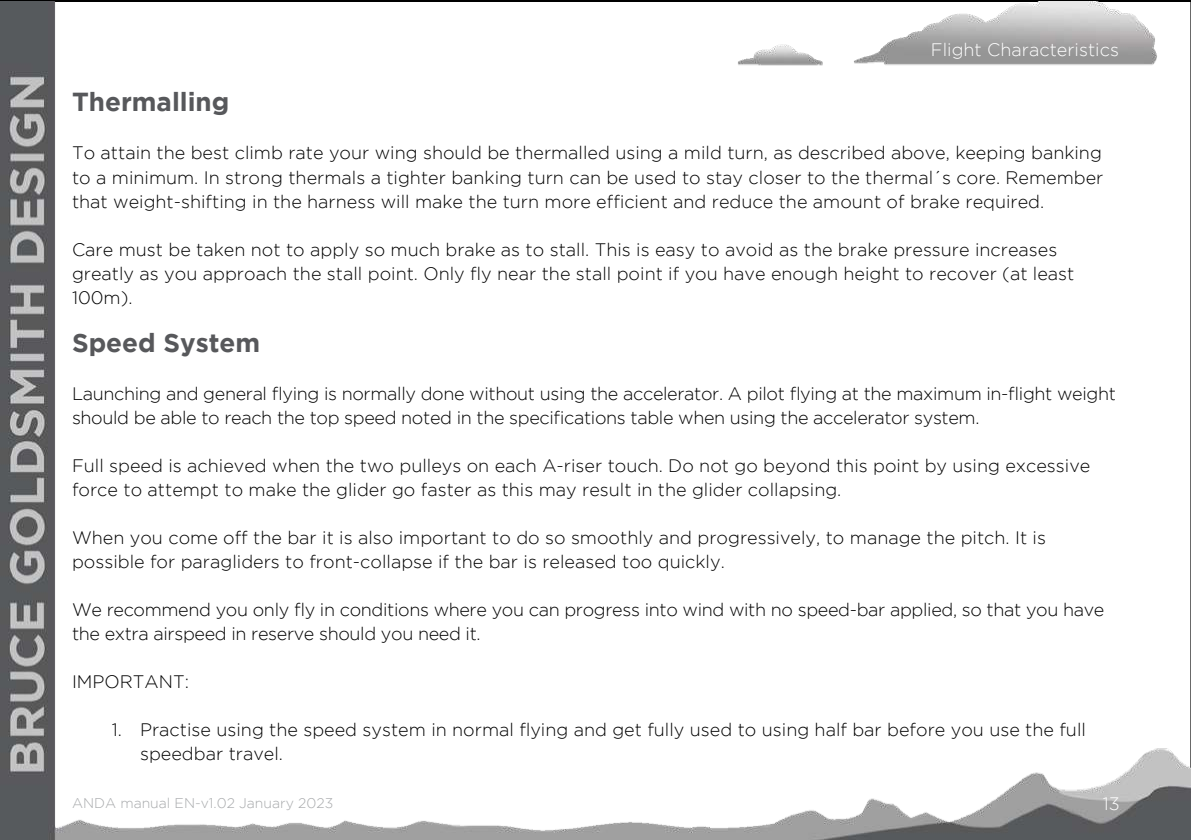
<style>
.page{position:relative;width:1191px;height:840px;background:#fff}
.page>*{position:absolute;margin:0;border:0;box-sizing:border-box;transform-origin:0 0}
.t1{font:700 26px "Gotham";color:#57585b}
.t2{font:300 18px/24px "Gotham";color:#000}
.t3{font:300 18px/24px "Gotham";letter-spacing:-.02em;color:#000}
.t4{font:300 18px "Gotham";color:#fff}
.t5{font:300 14px "Gotham";color:#a7a9ab}
</style>
<div class="page">
<img style="left:0;top:1px;width:1191px;height:838px">
<p class="t4" style="left:931px;top:39px;width:189px">Flight Characteristics</p>
<h1 class="t1" style="left:72px;top:91px;width:159px">Thermalling</h1>
<p class="t2" style="left:72px;top:141px;width:1033px;text-align:justify">To attain the best climb rate your wing should be thermalled using a mild turn, as described above, keeping banking to a minimum. In strong thermals a tighter banking turn can be used to stay closer to the thermal´s core. Remember that weight-shifting in the harness will make the turn more efficient and reduce the amount of brake required.</p>
<p class="t2" style="left:72px;top:237px;width:1004px">Care must be taken not to apply so much brake as to stall. This is easy to avoid as the brake pressure increases greatly as you approach the stall point. Only fly near the stall point if you have enough height to recover (at least<br>100m).</p>
<h1 class="t1" style="left:72px;top:331px;width:190px">Speed System</h1>
<p class="t3" style="left:72px;top:381px;width:1045px">Launching and general flying is normally done without using the accelerator. A pilot flying at the maximum in-flight weight should be able to reach the top speed noted in the specifications table when using the accelerator system.</p>
<p class="t2" style="left:72px;top:453px;width:1019px">Full speed is achieved when the two pulleys on each A-riser touch. Do not go beyond this point by using excessive force to attempt to make the glider go faster as this may result in the glider collapsing.</p>
<p class="t2" style="left:72px;top:525px;width:975px">When you come off the bar it is also important to do so smoothly and progressively, to manage the pitch. It is possible for paragliders to front-collapse if the bar is released too quickly.</p>
<p class="t3" style="left:72px;top:597px;width:1034px">We recommend you only fly in conditions where you can progress into wind with no speed-bar applied, so that you have the extra airspeed in reserve should you need it.</p>
<p class="t2" style="left:72px;top:669px;width:118px">IMPORTANT:</p>
<p class="t2" style="left:140px;top:718px;width:947px;text-indent:-28px">1. Practise using the speed system in normal flying and get fully used to using half bar before you use the full speedbar travel.</p>
<p class="t5" style="left:72px;top:796px;width:263px">ANDA manual EN-v1.02 January 2023</p>
<p class="t4" style="left:1102px;top:794px;width:19px">13</p>
</div>
